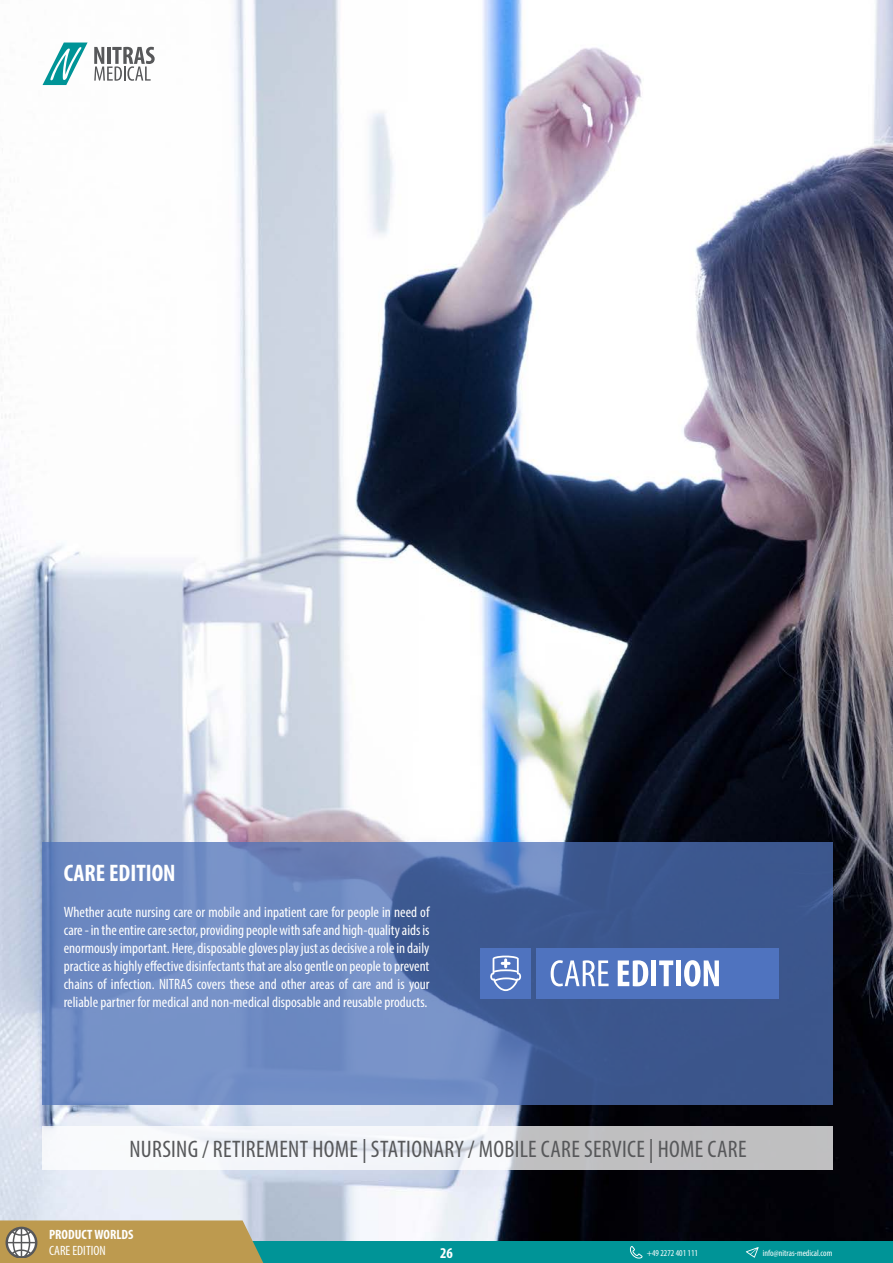
<style>
.page{position:relative;width:893px;height:1263px;background:#fff}
.page>*{position:absolute;margin:0;border:0;box-sizing:border-box;transform-origin:0 0}
.Headline_Nitras{font:condensed 24px "Myriad Pro";letter-spacing:.01em;color:#57585a}
.t1{font:700 condensed 24px "Myriad Pro";color:#fff}
.t2{font:condensed 15px/18px "Myriad Pro";color:#fff;text-align:justify}
.t3{font:700 condensed 15px "Myriad Pro";color:#fff}
.t4{font:700 condensed 13.5px "Myriad Pro";color:#fff}
.t5{font:condensed 13.5px "Myriad Pro";color:#fff}
.t6{font:condensed 9px "Myriad Pro";color:#fff}
</style>
<div class="page">
<img style="left:0;top:0;width:893px;height:1242px">
<div style="left:0;top:1242px;width:893px;height:21px;background:#009497"></div>
<svg style="left:0;top:1220px;width:270px;height:43px;background:#b89d5e"></svg>
<svg style="left:43px;top:43px;width:45px;height:42px"></svg>
<svg style="left:94px;top:47px;width:61px;height:34px"></svg>
<svg style="left:630px;top:1246px;width:12px;height:13px"></svg>
<svg style="left:746px;top:1247px;width:13px;height:11px"></svg>
<svg style="left:43px;top:842px;width:790px;height:263px;background:#5975ac"></svg>
<div style="left:480px;top:948px;width:51px;height:50px;background:#4f73bf"></div>
<svg style="left:490px;top:955px;width:31px;height:36px"></svg>
<div style="left:536px;top:948px;width:242px;height:50px;background:#4f73bf"></div>
<svg style="left:551px;top:960px;width:58px;height:26px"></svg>
<svg style="left:618px;top:960px;width:30px;height:26px"></svg>
<div style="left:651px;top:960px;width:5px;height:26px;background:#fff"></div>
<svg style="left:659px;top:960px;width:14px;height:26px"></svg>
<div style="left:676px;top:960px;width:5px;height:26px;background:#fff"></div>
<svg style="left:684px;top:960px;width:35px;height:26px"></svg>
<svg style="left:43px;top:1126px;width:790px;height:43px"></svg>
<p class="t1" style="left:64px;top:858px;width:113px">CARE EDITION</p>
<p class="t2" style="left:64px;top:903px;width:367px">Whether acute nursing care or mobile and inpatient care for people in need of care - in the entire care sector, providing people with safe and high-quality aids is enormously important. Here, disposable gloves play just as decisive a role in daily practice as highly effective disinfectants that are also gentle on people to prevent chains of infection. NITRAS covers these and other areas of care and is your reliable partner for medical and non-medical disposable and reusable products.</p>
<p class="Headline_Nitras" style="left:129px;top:1134px;width:619px">NURSING / RETIREMENT HOME | STATIONARY / MOBILE CARE SERVICE | HOME CARE</p>
<p class="t4" style="left:49px;top:1226px;width:86px">PRODUCT WORLDS</p>
<p class="t5" style="left:49px;top:1242px;width:58px">CARE EDITION</p>
<p class="t3" style="left:440px;top:1243px;width:14px">26</p>
<p class="t6" style="left:647px;top:1247px;width:53px">+49 2272 401 111</p>
<p class="t6" style="left:763px;top:1247px;width:71px">info@nitras-medical.com</p>
</div>
